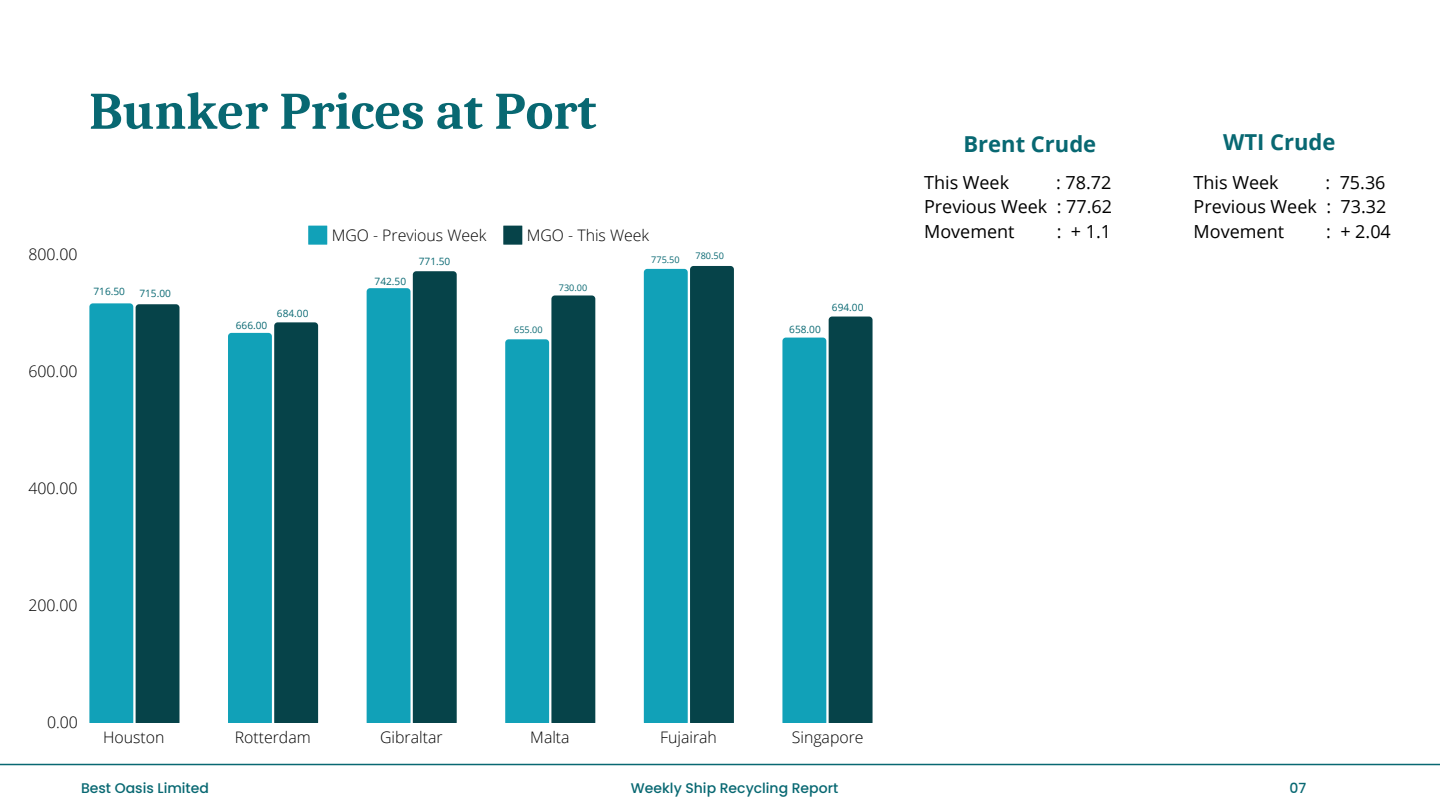
<style>
.page{position:relative;width:1440px;height:810px;background:#fff}
.page>*{position:absolute;margin:0;border:0;box-sizing:border-box;transform-origin:0 0}
.t1{font:700 52.5px "Caladea";color:#086872}
.t2{font:700 22px "Open Sans";color:#086872}
.t3{font:18px/24.8px "Open Sans";color:#000;text-align:justify}
.t4{font:300 15.9px "Open Sans";color:#000}
.t5{font:500 14px "Poppins";color:#086872}
.t6{font:10.1px "Open Sans";color:#086872}
.t7{font:9.1px "Open Sans";color:#086872}
</style>
<div class="page">
<svg style="left:308px;top:226px;width:19px;height:19px"></svg>
<svg style="left:503px;top:226px;width:19px;height:19px"></svg>
<svg style="left:89px;top:303px;width:91px;height:419px;background:#147785"></svg>
<svg style="left:228px;top:322px;width:90px;height:400px;background:#288693"></svg>
<svg style="left:367px;top:271px;width:90px;height:451px;background:#117988"></svg>
<svg style="left:505px;top:295px;width:90px;height:427px"></svg>
<svg style="left:644px;top:266px;width:90px;height:456px;background:#0d7786"></svg>
<svg style="left:782px;top:317px;width:91px;height:405px;background:#197986"></svg>
<hr style="left:0;top:764px;width:1440px;height:1px;background:#086872">
<h1 class="t1" style="left:89px;top:82px;width:509px">Bunker Prices at Port</h1>
<p class="t4" style="left:29px;top:243px;width:50px">800.00</p>
<p class="t6" style="left:93px;top:285px;width:33px">716.50</p>
<p class="t6" style="left:139px;top:286px;width:33px">715.00</p>
<p class="t4" style="left:29px;top:360px;width:50px">600.00</p>
<p class="t6" style="left:236px;top:318px;width:33px">666.00</p>
<p class="t6" style="left:277px;top:306px;width:33px">684.00</p>
<p class="t4" style="left:332px;top:224px;width:156px">MGO - Previous Week</p>
<p class="t4" style="left:527px;top:224px;width:124px">MGO - This Week</p>
<p class="t6" style="left:375px;top:275px;width:33px">742.50</p>
<p class="t6" style="left:419px;top:254px;width:33px">771.50</p>
<p class="t7" style="left:514px;top:323px;width:30px">655.00</p>
<p class="t7" style="left:559px;top:281px;width:30px">730.00</p>
<p class="t7" style="left:651px;top:253px;width:30px">775.50</p>
<p class="t7" style="left:696px;top:249px;width:30px">780.50</p>
<p class="t4" style="left:29px;top:477px;width:50px">400.00</p>
<p class="t4" style="left:29px;top:594px;width:50px">200.00</p>
<p class="t6" style="left:789px;top:322px;width:33px">658.00</p>
<p class="t6" style="left:832px;top:301px;width:33px">694.00</p>
<p class="t4" style="left:47px;top:711px;width:32px">0.00</p>
<p class="t4" style="left:103px;top:726px;width:63px">Houston</p>
<p class="t4" style="left:235px;top:726px;width:78px">Rotterdam</p>
<p class="t4" style="left:380px;top:726px;width:64px">Gibraltar</p>
<p class="t4" style="left:530px;top:726px;width:41px">Malta</p>
<p class="t4" style="left:660px;top:726px;width:58px">Fujairah</p>
<p class="t4" style="left:792px;top:726px;width:73px">Singapore</p>
<h2 class="t2" style="left:963px;top:128px;width:134px">Brent Crude</h2>
<h2 class="t2" style="left:1223px;top:127px;width:114px">WTI Crude</h2>
<p class="t3" style="left:1194px;top:169px;width:87px">This Week</p>
<p class="t3" style="left:924px;top:169px;width:87px">This Week</p>
<p class="t3" style="left:924px;top:169px;width:190px;text-indent:132px">: 78.72<br>Previous Week : 77.62<br>Movement</p>
<p class="t3" style="left:1194px;top:169px;width:194px;text-indent:132px">: 75.36<br>Previous Week : 73.32<br>Movement</p>
<p class="t3" style="left:1326px;top:219px;width:66px">: + 2.04</p>
<p class="t3" style="left:1057px;top:219px;width:56px">: + 1.1</p>
<p class="t5" style="left:81px;top:779px;width:129px">Best Oasis Limited</p>
<p class="t5" style="left:631px;top:779px;width:209px">Weekly Ship Recycling Report</p>
<p class="t5" style="left:1289px;top:779px;width:18px">07</p>
</div>
